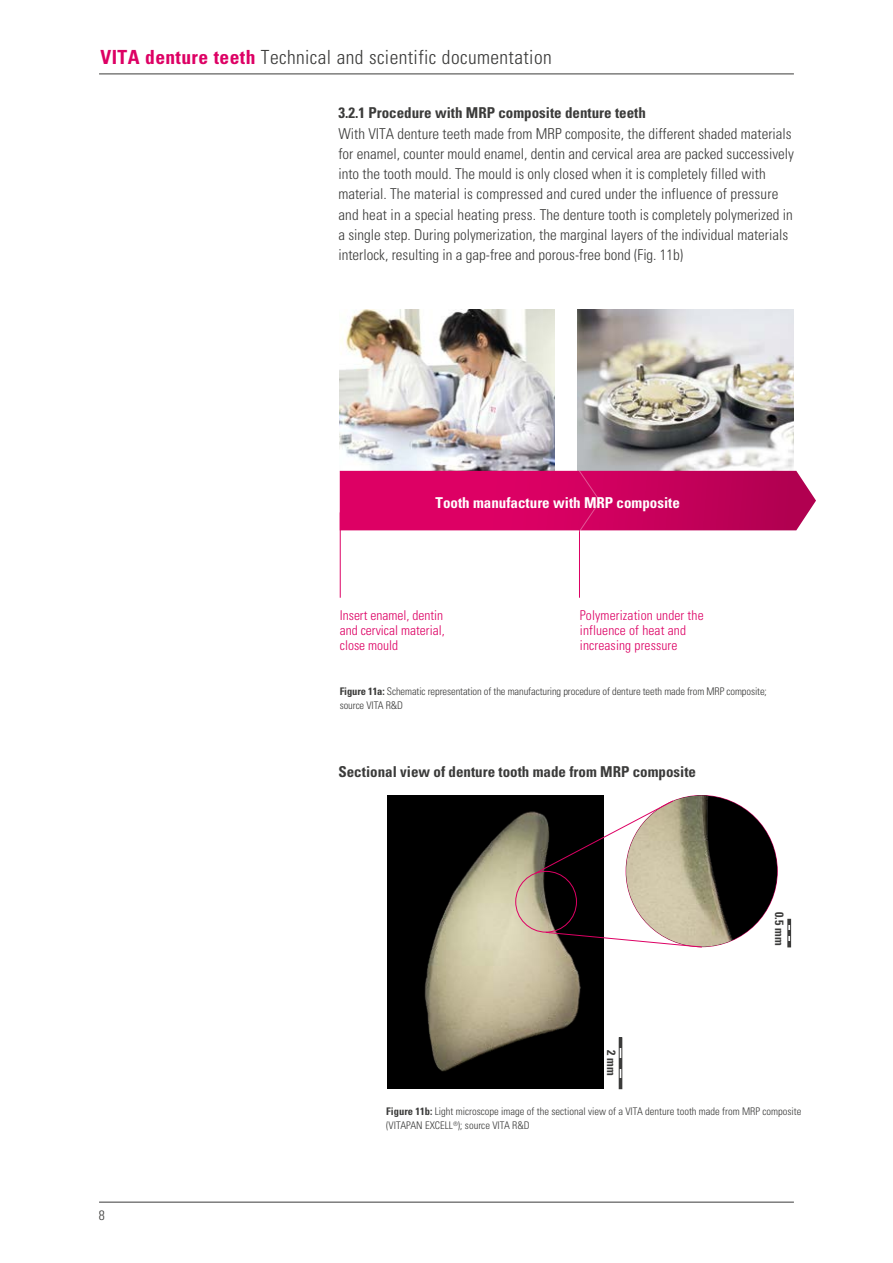
<style>
.page{position:relative;width:893px;height:1263px;background:#fff}
.page>*{position:absolute;margin:0;border:0;box-sizing:border-box;transform-origin:0 0}
.t1{font:300 condensed 19.5px "Univers LT Std";letter-spacing:.02em;color:#3b3b3a}
.t2{font:300 condensed 15px/20.2px "Univers LT Std";color:#3b3b3a}
.t3{font:700 condensed 15px "Univers LT Std";color:#3b3b3a}
.t4{font:700 condensed 15px "Univers LT Std";color:#fff}
.t5{font:300 condensed 13.5px/15px "Univers LT Std";letter-spacing:.01em;color:#dd0064}
.t6{font:300 condensed 13.5px "Univers LT Std";color:#3b3b3a}
.t7{font:700 condensed 12px "Univers LT Std";color:#3b3b3a}
.t8{font:300 condensed 10.5px/14.7px "Univers LT Std";letter-spacing:-.01em;color:#3b3b3a}
.s1{font-weight:700;color:#dd0064}
.s2{font-weight:700}
</style>
<div class="page">
<hr style="left:99px;top:74px;width:695px;height:1px;background:#3b3b3a">
<hr style="left:99px;top:1202px;width:695px;height:1px;background:#3b3b3a">
<img style="left:340px;top:310px;width:214px;height:160px">
<img style="left:578px;top:310px;width:216px;height:160px">
<hr style="left:340px;top:512px;width:1px;height:86px;background:#dd0064">
<hr style="left:579px;top:512px;width:1px;height:86px;background:#dd0064">
<svg style="left:340px;top:470px;width:476px;height:63px;background:#d11068"></svg>
<div style="left:387px;top:795px;width:217px;height:293px;background:#000"></div>
<img style="left:424px;top:811px;width:157px;height:261px">
<div style="left:788px;top:919px;width:3px;height:28px;background:#fff;border:1px solid #3b3b3a"></div>
<svg style="left:788px;top:919px;width:2px;height:28px"></svg>
<div style="left:619px;top:1038px;width:3px;height:51px;background:#fff;border:1px solid #3b3b3a"></div>
<svg style="left:619px;top:1038px;width:3px;height:10px"></svg>
<svg style="left:619px;top:1078px;width:3px;height:11px"></svg>
<svg style="left:619px;top:1058px;width:3px;height:10px"></svg>
<svg style="left:535px;top:795px;width:242px;height:153px"></svg>
<h1 class="t1" style="left:101px;top:45px;width:453px"><span class="s1">VITA denture teeth</span> Technical and scientific documentation</h1>
<p class="t3" style="left:338px;top:104px;width:309px">3.2.1 Procedure with MRP composite denture teeth</p>
<p class="t2" style="left:338px;top:123px;width:457px">With VITA denture teeth made from MRP composite, the different shaded materials for enamel, counter mould enamel, dentin and cervical area are packed successively into the tooth mould. The mould is only closed when it is completely filled with material. The material is compressed and cured under the influence of pressure and heat in a special heating press. The denture tooth is completely polymerized in a single step. During polymerization, the marginal layers of the individual materials interlock, resulting in a gap-free and porous-free bond (Fig. 11b)</p>
<p class="t4" style="left:436px;top:493px;width:246px">Tooth manufacture with MRP composite</p>
<p class="t5" style="left:340px;top:607px;width:106px;text-align:justify">Insert enamel, dentin and cervical material, close mould</p>
<p class="t5" style="left:580px;top:607px;width:125px">Polymerization under the influence of heat and increasing pressure</p>
<p class="t8" style="left:340px;top:684px;width:429px"><span class="s2">Figure 11a:</span> Schematic representation of the manufacturing procedure of denture teeth made from MRP composite; source VITA R&amp;D</p>
<p class="t3" style="left:338px;top:762px;width:359px">Sectional view of denture tooth made from MRP composite</p>
<p class="t7" style="left:619px;top:1050px;width:27px;rotate:90deg">2 mm</p>
<p class="t7" style="left:787px;top:912px;width:35px;rotate:90deg">0.5 mm</p>
<p class="t6" style="left:99px;top:1206px;width:7px">8</p>
<p class="t8" style="left:386px;top:1104px;width:417px"><span class="s2">Figure 11b:</span> Light microscope image of the sectional view of a VITA denture tooth made from MRP composite (VITAPAN EXCELL<sup>®</sup>); source VITA R&amp;D</p>
</div>
